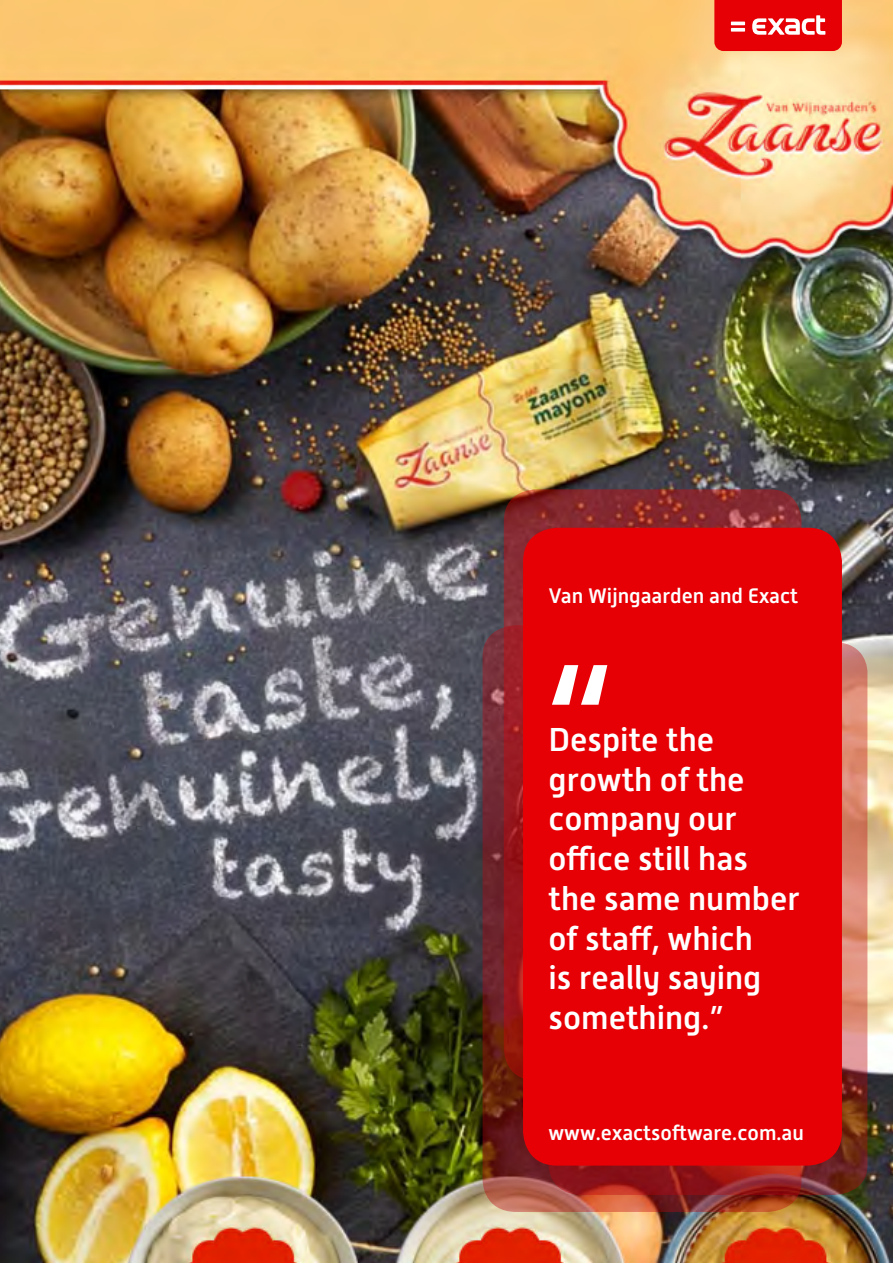
<style>
.page{position:relative;width:893px;height:1263px;background:#fff}
.page>*{position:absolute;margin:0;border:0;box-sizing:border-box;transform-origin:0 0}
.t1{font:500 165px "Alwyn New";color:#fff}
.t2{font:500 33px/39.8px "Alwyn New";color:#fff}
.t3{font:500 21px "Alwyn New";color:#fff}
</style>
<div class="page">
<img style="left:0;top:0;width:893px;height:1263px">
<svg style="left:714px;top:0;width:128px;height:51px;background:#e92125"></svg>
<svg style="left:504px;top:489px;width:297px;height:591px;background:#892c30"></svg>
<svg style="left:483px;top:625px;width:318px;height:587px;background:#872b28"></svg>
<svg style="left:548px;top:642px;width:319px;height:553px;background:#b05348"></svg>
<div style="left:523px;top:528px;width:319px;height:637px;background:#e60005;border-radius:34px"></div>
<p class="t3" style="left:548px;top:584px;width:251px">Van Wijngaarden and Exact</p>
<h1 class="t1" style="left:542px;top:630px;width:74px">“</h1>
<p class="t2" style="left:548px;top:720px;width:253px">Despite the growth of the company our office still has the same number of staff, which<br>is really saying something.”</p>
<p class="t3" style="left:548px;top:1121px;width:257px">www.exactsoftware.com.au</p>
</div>
